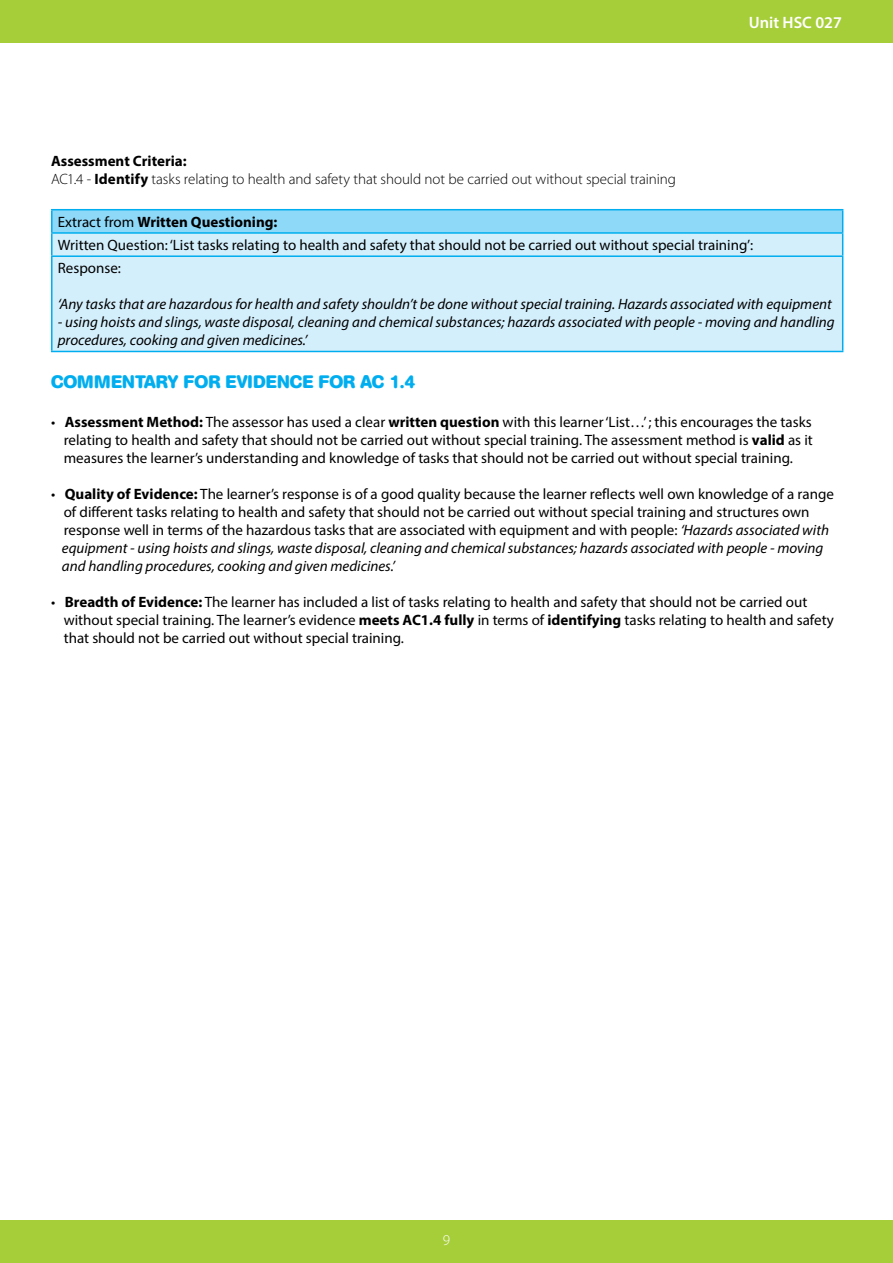
<style>
.page{position:relative;width:893px;height:1263px;background:#fff}
.page>*{position:absolute;margin:0;border:0;box-sizing:border-box;transform-origin:0 0}
.t1{font:700 18px "AG Book Rounded";color:#00aeef}
.t2{font:600 16.5px "Myriad Pro";color:#fff}
.t3{font:15px/18px "Myriad Pro";color:#000}
.t4{font:italic 15px/18px "Myriad Pro";color:#000}
.t5{font:300 15px/18px "Myriad Pro";letter-spacing:-.005em;color:#000}
.t6{font:300 15px "Myriad Pro";color:#fff}
.s1{font-weight:700}
.s2{font-style:italic}
</style>
<div class="page">
<div style="left:0;top:0;width:893px;height:43px;background:#a6ce39"></div>
<div style="left:0;top:1220px;width:893px;height:43px;background:#a6ce39"></div>
<div style="left:52px;top:210px;width:791px;height:23px;background:#8ed8f8"></div>
<div style="left:53px;top:234px;width:789px;height:117px;background:#d4effc"></div>
<hr style="left:51px;top:209px;width:792px;height:1px;background:#00aeef">
<hr style="left:51px;top:210px;width:2px;height:22px;background:#00aeef">
<hr style="left:51px;top:232px;width:792px;height:2px;background:#00aeef">
<hr style="left:51px;top:234px;width:2px;height:21px;background:#00aeef">
<svg style="left:842px;top:210px;width:1px;height:45px"></svg>
<hr style="left:51px;top:255px;width:792px;height:2px;background:#00aeef">
<hr style="left:51px;top:257px;width:2px;height:94px;background:#00aeef">
<hr style="left:842px;top:257px;width:1px;height:94px;background:#00aeef">
<hr style="left:51px;top:351px;width:792px;height:1px;background:#00aeef">
<p class="t2" style="left:749px;top:12px;width:95px">Unit HSC 027</p>
<p class="t5" style="left:51px;top:152px;width:627px"><span class="s1">Assessment Criteria:<br></span>AC1.4 - <span class="s1">Identify</span> tasks relating to health and safety that should not be carried out without special training</p>
<p class="t3" style="left:58px;top:210px;width:697px;line-height:23.2px">Extract from <span class="s1">Written Questioning:<br></span>Written Question: ‘List tasks relating to health and safety that should not be carried out without special training’:<br>Response:</p>
<p class="t4" style="left:58px;top:295px;width:775px">‘Any tasks that are hazardous for health and safety shouldn’t be done without special training. Hazards associated with equipment</p>
<p class="t4" style="left:58px;top:313px;width:778px">- using hoists and slings, waste disposal, cleaning and chemical substances; hazards associated with people - moving and handling procedures, cooking and given medicines.’</p>
<p class="t1" style="left:51px;top:371px;width:366px">COMMENTARY FOR EVIDENCE FOR AC 1.4</p>
<p class="t3" style="left:64px;top:412px;width:751px;text-align:justify;text-indent:-13px">• <span class="s1">Assessment Method:</span> The assessor has used a clear <span class="s1">written question</span> with this learner ‘List…’ ; this encourages the tasks relating to health and safety that should not be carried out without special training. The assessment method is <span class="s1">valid</span> as it measures the learner’s understanding and knowledge of tasks that should not be carried out without special training.</p>
<p class="t3" style="left:62px;top:484px;width:773px;text-indent:-11px">• <span class="s1">Quality of Evidence:</span> The learner’s response is of a good quality because the learner reflects well own knowledge of a range of different tasks relating to health and safety that should not be carried out without special training and structures own response well in terms of the hazardous tasks that are associated with equipment and with people: <span class="s2">‘Hazards associated with equipment - using hoists and slings, waste disposal, cleaning and chemical substances; hazards associated with people - moving and handling procedures, cooking and given medicines.’</span></p>
<p class="t3" style="left:64px;top:592px;width:772px;text-indent:-13px">• <span class="s1">Breadth of Evidence:</span> The learner has included a list of tasks relating to health and safety that should not be carried out without special training. The learner’s evidence <span class="s1">meets AC1.4 fully</span> in terms of <span class="s1">identifying</span> tasks relating to health and safety that should not be carried out without special training.</p>
<p class="t6" style="left:443px;top:1232px;width:9px">9</p>
</div>
